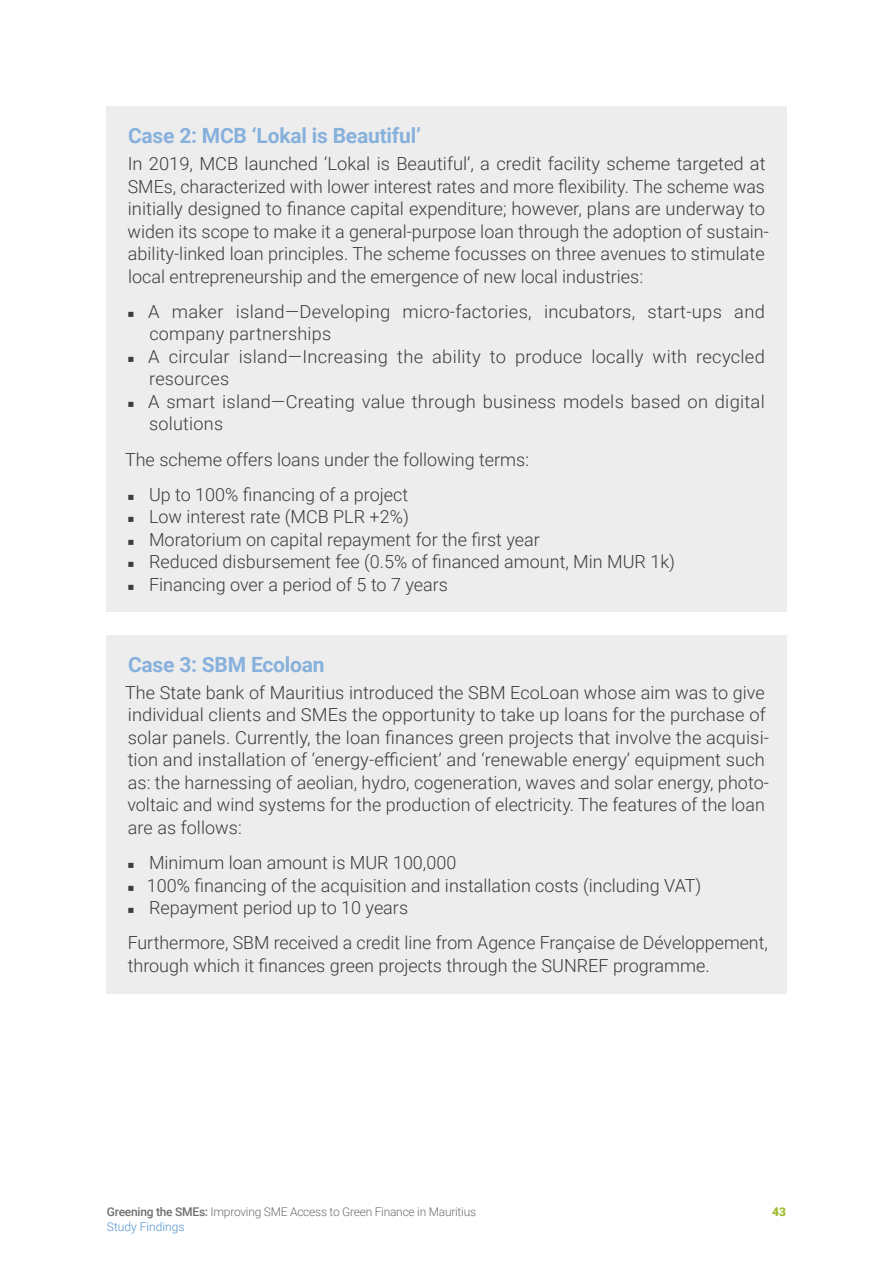
<style>
.page{position:relative;width:893px;height:1263px;background:#fff}
.page>*{position:absolute;margin:0;border:0;box-sizing:border-box;transform-origin:0 0}
.t1{font:700 21px "Roboto";letter-spacing:-.01em;color:#87b1dc}
.t2{font:300 18px/22.5px "Roboto";color:#3c3c3b}
.t3{font:300 12px "Roboto";letter-spacing:-.02em;color:#706f6f}
.t4{font:300 12px "Roboto";color:#5390cd}
.t5{font:900 12px "Roboto";color:#a0bd2f}
.s1{font-weight:500}
</style>
<div class="page">
<div style="left:106px;top:106px;width:681px;height:506px;background:#ededed"></div>
<div style="left:106px;top:635px;width:681px;height:358px;background:#ededed"></div>
<p class="t1" style="left:128px;top:121px;width:294px">Case 2: MCB ‘Lokal is Beautiful’</p>
<p class="t2" style="left:128px;top:152px;width:643px">In 2019, MCB launched ‘Lokal is Beautiful’, a credit facility scheme targeted at SMEs, characterized with lower interest rates and more flexibility. The scheme was initially designed to finance capital expenditure; however, plans are underway to widen its scope to make it a general-purpose loan through the adoption of sustain&shy;ability-linked loan principles. The scheme focusses on three avenues to stimulate local entrepreneurship and the emergence of new local industries:</p>
<p class="t2" style="left:126px;top:300px;width:640px">◾ A maker island—Developing micro-factories, incubators, start-ups and</p>
<p class="t2" style="left:149px;top:322px;width:183px">company partnerships</p>
<p class="t2" style="left:126px;top:345px;width:640px">◾ A circular island—Increasing the ability to produce locally with recycled</p>
<p class="t2" style="left:149px;top:367px;width:81px">resources</p>
<p class="t2" style="left:126px;top:390px;width:640px">◾ A smart island—Creating value through business models based on digital</p>
<p class="t2" style="left:149px;top:412px;width:75px">solutions</p>
<p class="t2" style="left:125px;top:441px;width:406px;line-height:35.2px">The scheme offers loans under the following terms: ◾ Up to 100% financing of a project</p>
<p class="t2" style="left:126px;top:505px;width:550px">◾ Low interest rate (MCB PLR +2%)<br>◾ Moratorium on capital repayment for the first year<br>◾ Reduced disbursement fee (0.5% of financed amount, Min MUR 1k) ◾ Financing over a period of 5 to 7 years</p>
<p class="t1" style="left:128px;top:650px;width:198px">Case 3: SBM Ecoloan</p>
<p class="t2" style="left:125px;top:681px;width:646px">The State bank of Mauritius introduced the SBM EcoLoan whose aim was to give individual clients and SMEs the opportunity to take up loans for the purchase of solar panels. Currently, the loan finances green projects that involve the acquisi&shy;tion and installation of ‘energy-efficient’ and ‘renewable energy’ equipment such as: the harnessing of aeolian, hydro, cogeneration, waves and solar energy, photo&shy;voltaic and wind systems for the production of electricity. The features of the loan are as follows:</p>
<p class="t2" style="left:126px;top:851px;width:577px">◾ Minimum loan amount is MUR 100,000<br>◾ 100% financing of the acquisition and installation costs (including VAT) ◾ Repayment period up to 10 years</p>
<p class="t2" style="left:128px;top:931px;width:642px">Furthermore, SBM received a credit line from Agence Française de Développement, through which it finances green projects through the SUNREF programme.</p>
<p class="t3" style="left:107px;top:1203px;width:371px"><span class="s1">Greening the SMEs:</span> Improving SME Access to Green Finance in Mauritius</p>
<p class="t5" style="left:772px;top:1203px;width:15px">43</p>
<p class="t4" style="left:107px;top:1218px;width:79px">Study Findings</p>
</div>
